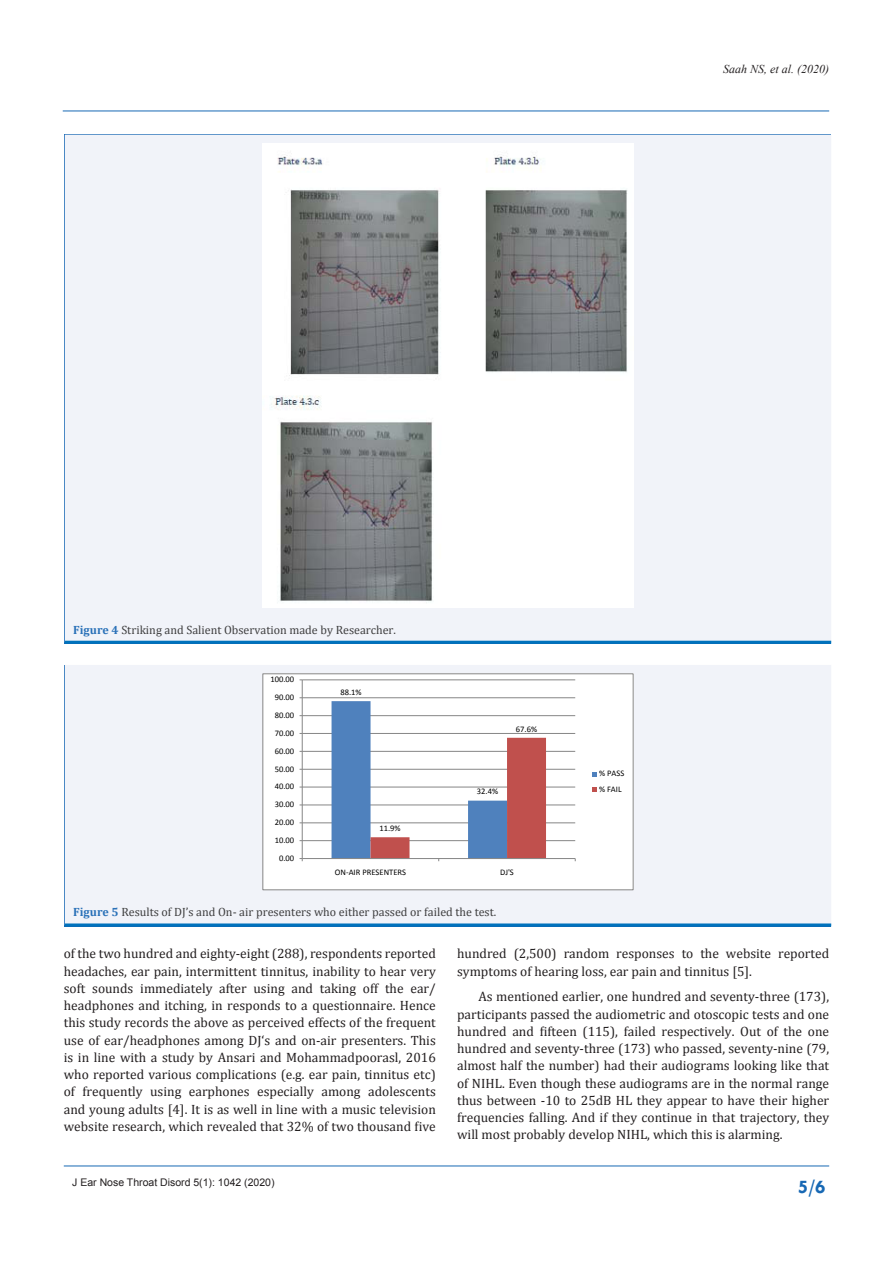
<style>
.page{position:relative;width:893px;height:1263px;background:#fff}
.page>*{position:absolute;margin:0;border:0;box-sizing:border-box;transform-origin:0 0}
.t1{font:700 19.5px "Tw Cen";color:#1768b4}
.t2{font:13.5px/17.2px "Cambria";color:#231f20;text-align:justify}
.t3{font:12px "Cambria";color:#3e3e3f}
.t4{font:italic 12px "Times New Roman";color:#231f20}
.t5{font:10.5px "Arial";color:#231f20}
.t6{font:8.55px/15.5px "Calibri";color:#000}
.s1{font-weight:700;color:#2a71b8}
</style>
<div class="page">
<hr style="left:64px;top:1166px;width:765px;height:1px;background:#1768b4">
<hr style="left:63px;top:111px;width:766px;height:1px;background:#1768b4">
<div style="left:65px;top:135px;width:766px;height:506px;background:#f1f3f9"></div>
<hr style="left:65px;top:641px;width:766px;height:3px;background:#0072bc">
<img style="left:262px;top:143px;width:371px;height:464px">
<div style="left:65px;top:665px;width:766px;height:258px;background:#f1f3f9"></div>
<hr style="left:65px;top:923px;width:766px;height:3px;background:#0072bc">
<div style="left:263px;top:674px;width:370px;height:216px;background:#fff"></div>
<hr style="left:302px;top:840px;width:273px;height:1px;background:#868686">
<hr style="left:302px;top:822px;width:273px;height:1px;background:#868686">
<hr style="left:302px;top:805px;width:273px;height:1px;background:#868686">
<hr style="left:302px;top:787px;width:273px;height:1px;background:#868686">
<hr style="left:302px;top:769px;width:273px;height:1px;background:#868686">
<hr style="left:302px;top:751px;width:273px;height:1px;background:#868686">
<hr style="left:302px;top:733px;width:273px;height:1px;background:#868686">
<hr style="left:302px;top:715px;width:273px;height:1px;background:#868686">
<hr style="left:302px;top:697px;width:273px;height:1px;background:#868686">
<hr style="left:302px;top:679px;width:273px;height:1px;background:#868686">
<hr style="left:302px;top:680px;width:1px;height:178px;background:#868686">
<hr style="left:302px;top:858px;width:273px;height:1px;background:#868686">
<svg style="left:332px;top:701px;width:214px;height:160px"></svg>
<svg style="left:592px;top:772px;width:5px;height:4px"></svg>
<svg style="left:592px;top:787px;width:5px;height:5px"></svg>
<div style="left:262px;top:673px;width:371px;height:217px;border:1px solid #868686"></div>
<p class="t4" style="left:723px;top:61px;width:107px">Saah NS, et al. (2020)</p>
<p class="t3" style="left:73px;top:622px;width:324px"><span class="s1">Figure 4</span> Striking and Salient Observation made by Researcher.</p>
<p class="t6" style="left:270px;top:672px;width:25px">100.00</p>
<p class="t6" style="left:275px;top:690px;width:21px">90.00</p>
<p class="t6" style="left:275px;top:707px;width:21px">80.00</p>
<p class="t6" style="left:275px;top:725px;width:21px">70.00</p>
<p class="t6" style="left:275px;top:743px;width:21px">60.00</p>
<p class="t6" style="left:275px;top:761px;width:21px">50.00</p>
<p class="t6" style="left:275px;top:779px;width:21px">40.00</p>
<p class="t6" style="left:275px;top:797px;width:21px">30.00</p>
<p class="t6" style="left:275px;top:815px;width:21px">20.00</p>
<p class="t6" style="left:275px;top:832px;width:21px">10.00</p>
<p class="t6" style="left:279px;top:850px;width:17px">0.00</p>
<p class="t6" style="left:340px;top:684px;width:23px">88.1%</p>
<p class="t6" style="left:379px;top:820px;width:23px">11.9%</p>
<p class="t6" style="left:516px;top:721px;width:23px">67.6%</p>
<p class="t6" style="left:477px;top:784px;width:23px">32.4%</p>
<p class="t6" style="left:335px;top:864px;width:73px">ON-AIR PRESENTERS</p>
<p class="t6" style="left:500px;top:864px;width:15px">DJ'S</p>
<p class="t6" style="left:599px;top:766px;width:27px">% PASS % FAIL</p>
<p class="t3" style="left:73px;top:905px;width:424px"><span class="s1">Figure 5</span> Results of DJ’s and On- air presenters who either passed or failed the test.</p>
<p class="t2" style="left:64px;top:945px;width:374px">of the two hundred and eighty-eight (288), respondents reported headaches, ear pain, intermittent tinnitus, inability to hear very soft sounds immediately after using and taking off the ear/ headphones and itching, in responds to a questionnaire. Hence this study records the above as perceived effects of the frequent use of ear/headphones among DJ‘s and on-air presenters. This is in line with a study by Ansari and Mohammadpoorasl, 2016 who reported various complications (e.g. ear pain, tinnitus etc) of frequently using earphones especially among adolescents and young adults [4]. It is as well in line with a music television website research, which revealed that 32% of two thousand five</p>
<p class="t2" style="left:457px;top:945px;width:374px">hundred (2,500) random responses to the website reported symptoms of hearing loss, ear pain and tinnitus [5].</p>
<p class="t2" style="left:457px;top:988px;width:374px;text-indent:21px">As mentioned earlier, one hundred and seventy-three (173), participants passed the audiometric and otoscopic tests and one hundred and fifteen (115), failed respectively. Out of the one hundred and seventy-three (173) who passed, seventy-nine (79, almost half the number) had their audiograms looking like that of NIHL. Even though these audiograms are in the normal range thus between -10 to 25dB HL they appear to have their higher frequencies falling. And if they continue in that trajectory, they will most probably develop NIHL, which this is alarming.</p>
<p class="t5" style="left:72px;top:1175px;width:204px">J Ear Nose Throat Disord 5(1): 1042 (2020)</p>
<h1 class="t1" style="left:798px;top:1175px;width:29px">5/6</h1>
</div>
